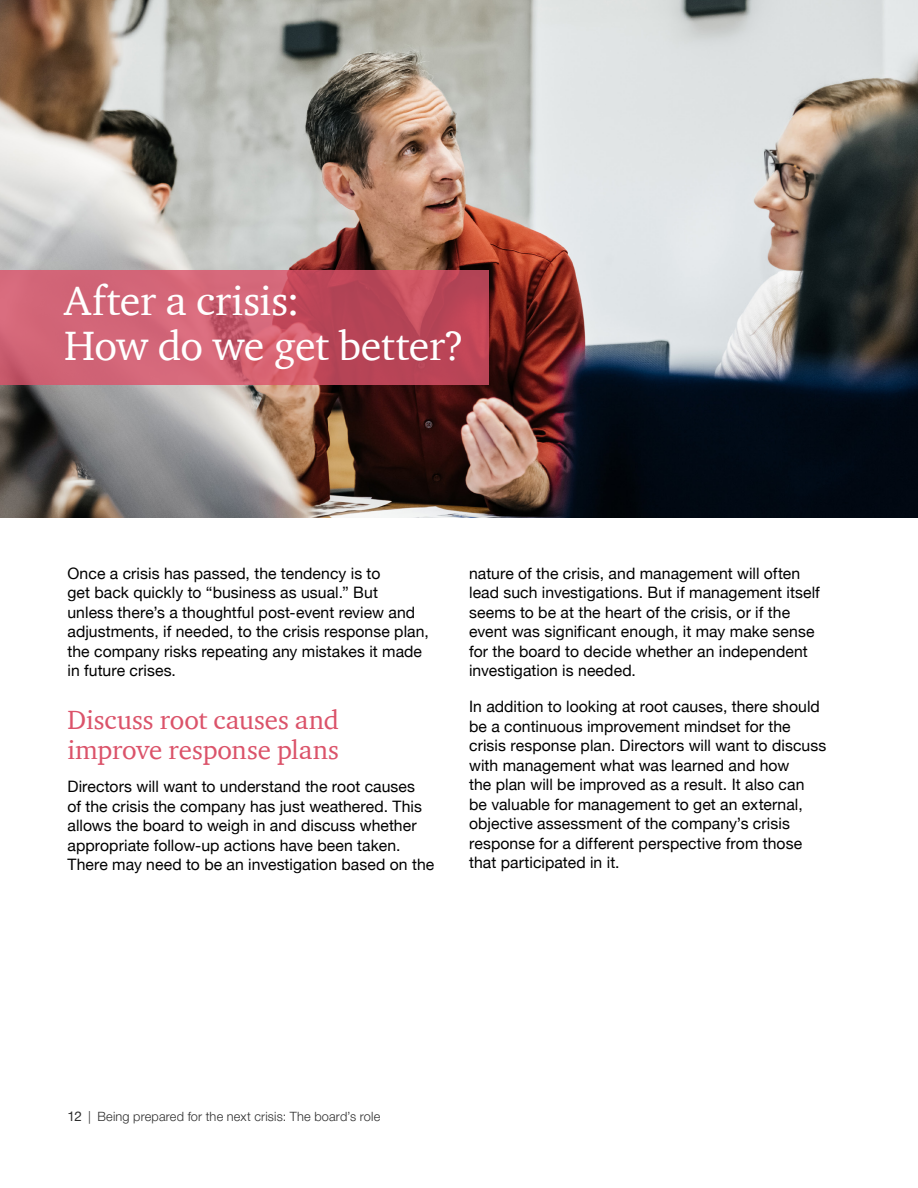
<style>
.page{position:relative;width:918px;height:1188px;background:#fff}
.page>*{position:absolute;margin:0;border:0;box-sizing:border-box;transform-origin:0 0}
.Section_title{font:42px/45px "ITC Charter Com";letter-spacing:-.01em;color:#fff}
.Body_header{font:27px/30px "ITC Charter Com";letter-spacing:-.005em;color:#db536a}
.Body_style_new{font:15.75px/19.5px "Helvetica Neue";letter-spacing:.005em;color:#000}
.t1{font:300 12.75px "Helvetica Neue LT Pro";letter-spacing:.015em;color:#2d2d2d}
.s1{font-family:"Helvetica Neue";font-weight:400;font-size:13.5px}
</style>
<div class="page">
<img style="left:0;top:0;width:918px;height:517px">
<svg style="left:0;top:270px;width:489px;height:115px"></svg>
<p class="Section_title" style="left:64px;top:277px;width:402px">After a crisis:<br>How do we get better?</p>
<p class="Body_style_new" style="left:68px;top:564px;width:363px">Once a crisis has passed, the tendency is to<br>get back quickly to “business as usual.” But<br>unless there’s a thoughtful post-event review and adjustments, if needed, to the crisis response plan, the company risks repeating any mistakes it made in future crises.</p>
<p class="Body_header" style="left:68px;top:705px;width:273px">Discuss root causes and improve response plans</p>
<p class="Body_style_new" style="left:68px;top:778px;width:368px">Directors will want to understand the root causes<br>of the crisis the company has just weathered. This allows the board to weigh in and discuss whether appropriate follow-up actions have been taken.<br>There may need to be an investigation based on the</p>
<p class="Body_style_new" style="left:469px;top:564px;width:352px">nature of the crisis, and management will often lead such investigations. But if management itself seems to be at the heart of the crisis, or if the event was significant enough, it may make sense for the board to decide whether an independent investigation is needed.</p>
<p class="Body_style_new" style="left:469px;top:698px;width:359px">In addition to looking at root causes, there should be a continuous improvement mindset for the crisis response plan. Directors will want to discuss with management what was learned and how<br>the plan will be improved as a result. It also can be valuable for management to get an external, objective assessment of the company’s crisis response for a different perspective from those that participated in it.</p>
<p class="t1" style="left:68px;top:1108px;width:314px"><span class="s1">12</span> | Being prepared for the next crisis: The board’s role</p>
</div>
